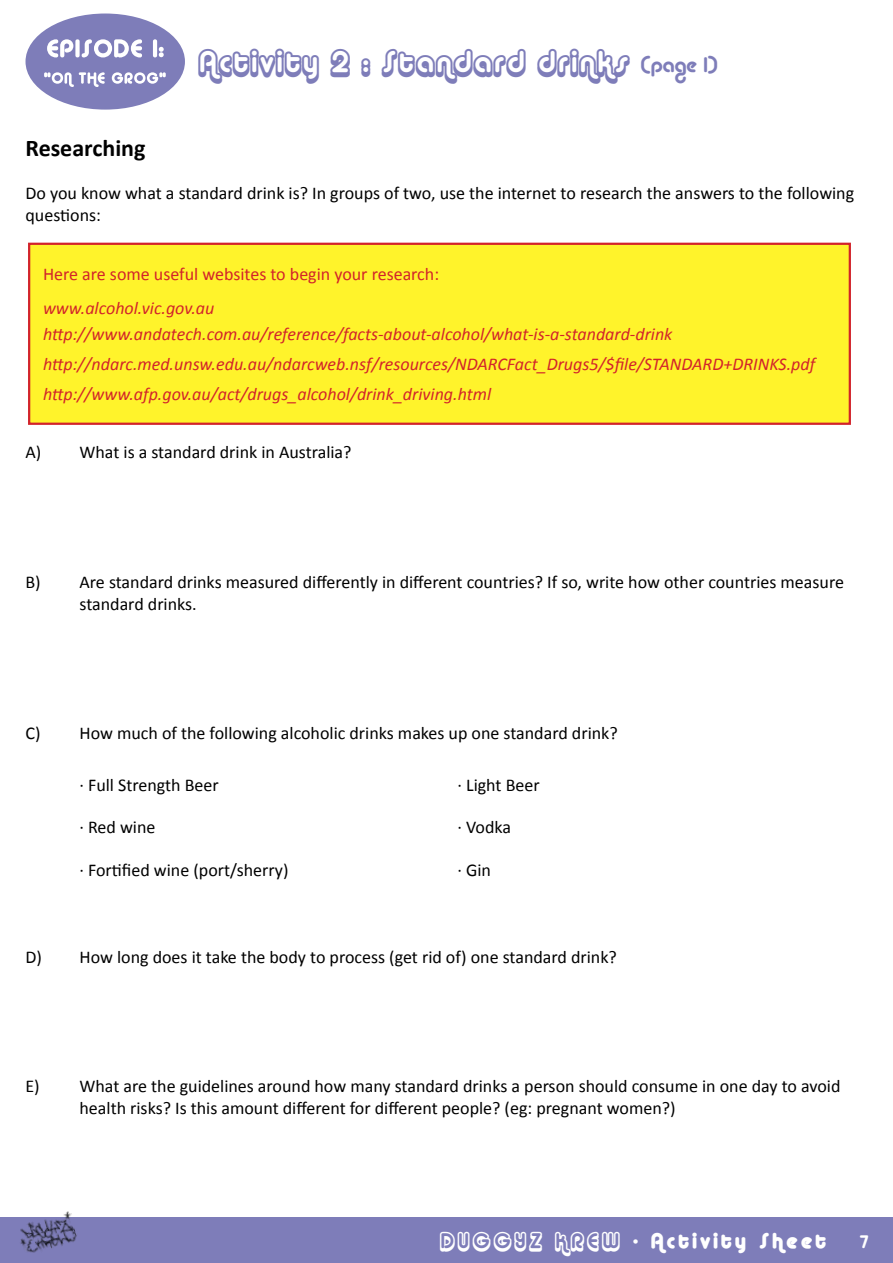
<style>
.page{position:relative;width:893px;height:1263px;background:#fff}
.page>*{position:absolute;margin:0;border:0;box-sizing:border-box;transform-origin:0 0}
.t1{font:30px "Alba Super";letter-spacing:.06em;color:#7e7db9}
.t2{font:700 24px "Calibri";color:#000}
.t3{font:21px "Alba Matter";letter-spacing:.18em;color:#fff}
.t4{font:18px/21.6px "Calibri";color:#000}
.t5{font:italic 18px/25.8px "Calibri";color:#d2232a}
.t6{font:18px "Calibri";color:#d2232a}
.t7{font:18px "Alba";color:#fff}
.s1{font-family:"Alba";font-size:21px}
.s2{font-family:"Alba Super"}
</style>
<div class="page">
<div style="left:0;top:1217px;width:893px;height:46px;background:#7e7db9"></div>
<img style="left:20px;top:1211px;width:57px;height:42px">
<div style="left:26px;top:14px;width:159px;height:96px;background:#7e7db9;border-radius:50%"></div>
<svg style="left:44px;top:72px;width:122px;height:15px"></svg>
<svg style="left:47px;top:39px;width:117px;height:18px"></svg>
<div style="left:29px;top:244px;width:821px;height:180px;background:#fff32b"></div>
<div style="left:28px;top:243px;width:823px;height:182px;border:2px solid #d2232a"></div>
<h1 class="t1" style="left:198px;top:44px;width:520px">Activity 2 : Standard drinks <span class="s1">(page 1)</span></h1>
<h2 class="t2" style="left:26px;top:133px;width:122px">Researching</h2>
<p class="t4" style="left:26px;top:182px;width:830px">Do you know what a standard drink is? In groups of two, use the internet to research the answers to the following questions:</p>
<p class="t6" style="left:43px;top:263px;width:398px">Here are some useful websites to begin your research:</p>
<p class="t5" style="left:43px;top:295px;width:631px">www.alcohol.vic.gov.au http://www.andatech.com.au/reference/facts-about-alcohol/what-is-a-standard-drink</p>
<p class="t5" style="left:43px;top:348px;width:774px;line-height:30.2px">http://ndarc.med.unsw.edu.au/ndarcweb.nsf/resources/NDARCFact_Drugs5/$file/STANDARD+DRINKS.pdf http://www.afp.gov.au/act/drugs_alcohol/drink_driving.html</p>
<p class="t4" style="left:26px;top:441px;width:328px">A) What is a standard drink in Australia?</p>
<p class="t4" style="left:80px;top:570px;width:766px;text-indent:-54px">B) Are standard drinks measured differently in different countries? If so, write how other countries measure standard drinks.</p>
<p class="t4" style="left:26px;top:722px;width:594px">C) How much of the following alcoholic drinks makes up one standard drink?</p>
<p class="t4" style="left:80px;top:773px;width:141px">· Full Strength Beer</p>
<p class="t4" style="left:458px;top:773px;width:84px">· Light Beer</p>
<p class="t4" style="left:80px;top:816px;width:77px">· Red wine</p>
<p class="t4" style="left:458px;top:816px;width:55px">· Vodka</p>
<p class="t4" style="left:80px;top:859px;width:210px">· Fortified wine (port/sherry)</p>
<p class="t4" style="left:458px;top:859px;width:35px">· Gin</p>
<p class="t4" style="left:26px;top:945px;width:593px">D) How long does it take the body to process (get rid of) one standard drink?</p>
<p class="t4" style="left:80px;top:1075px;width:762px;text-indent:-54px">E) What are the guidelines around how many standard drinks a person should consume in one day to avoid health risks? Is this amount different for different people? (eg: pregnant women?)</p>
<p class="t3" style="left:440px;top:1228px;width:387px"><span class="s2">DUGGYZ KREW</span> - Activity Sheet</p>
<p class="t7" style="left:859px;top:1231px;width:11px">7</p>
</div>
